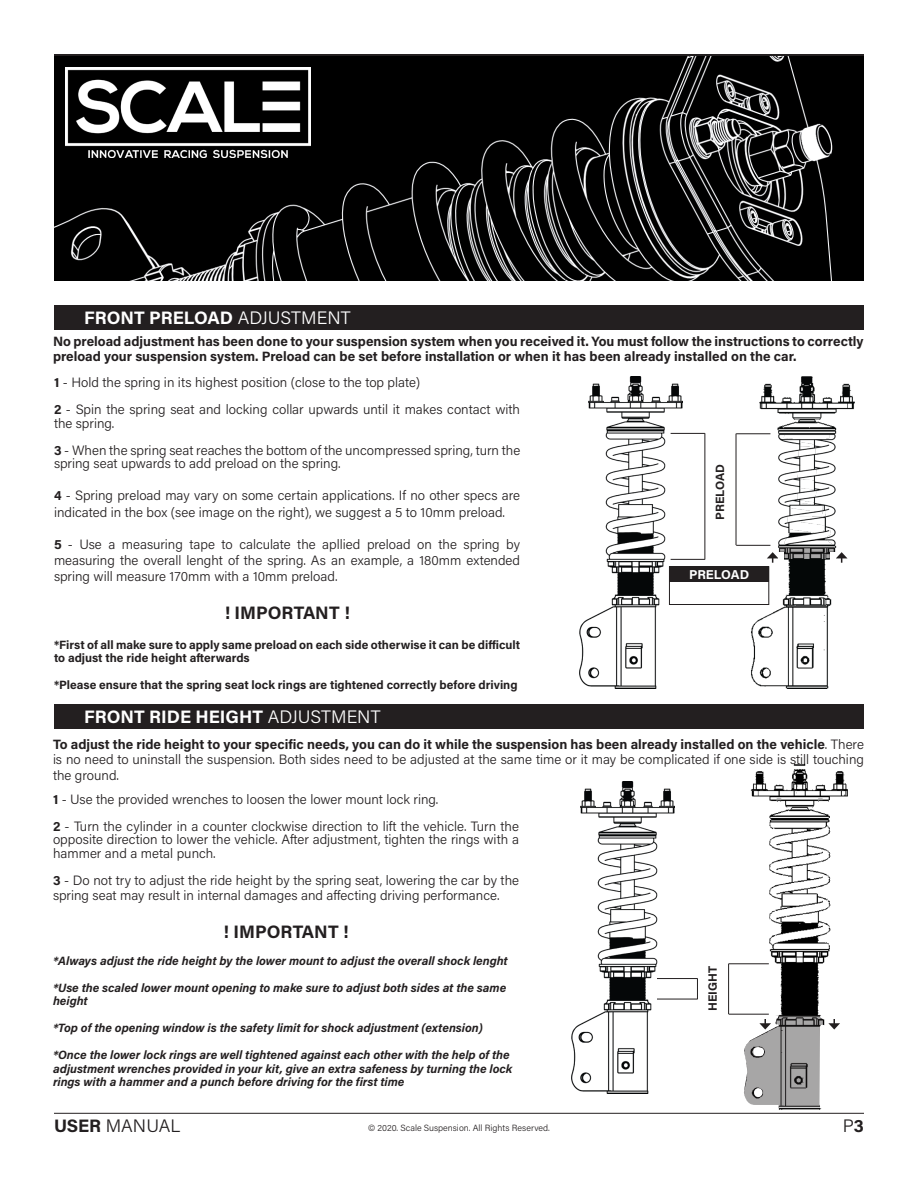
<style>
.page{position:relative;width:918px;height:1188px;background:#fff}
.page>*{position:absolute;margin:0;border:0;box-sizing:border-box;transform-origin:0 0}
.t1{font:75px "American Purpose";color:#231f20}
.t2{font:700 66px "Arial Narrow";color:#231f20}
.t3{font:30px "Arial Narrow";color:#231f20}
.t4{font:700 18px "Acumin Pro";color:#fff}
.t5{font:700 18px "Acumin Pro";color:#231f20}
.t6{font:300 18px "Acumin Pro";color:#231f20}
.t7{font:300 13.5px/13.5px "Acumin Pro";color:#231f20}
.t8{font:700 13.5px/15px "Acumin Pro";color:#231f20}
.t9{font:700 12.9px "Acumin Pro";letter-spacing:-.005em;color:#fff}
.t10{font:italic 700 12px/13.5px "Acumin Pro";color:#231f20}
.t11{font:700 12px/13.5px "Acumin Pro";color:#231f20}
.t12{font:300 9px "Acumin Pro";color:#231f20}
.t13{font:300 9px "Calibri";color:#231f20}
.s1{font-weight:300}
.s2{font-weight:700}
</style>
<div class="page">
<hr style="left:54px;top:1113px;width:810px;height:1px;background:#231f20">
<img style="left:54px;top:57px;width:810px;height:224px">
<img style="left:66px;top:67px;width:245px;height:91px">
<div style="left:54px;top:704px;width:810px;height:25px;background:#231f20"></div>
<div style="left:54px;top:305px;width:810px;height:25px;background:#231f20"></div>
<div style="left:669px;top:567px;width:100px;height:38px;border:1px solid #231f20"></div>
<div style="left:669px;top:567px;width:100px;height:15px;background:#231f20"></div>
<img style="left:579px;top:376px;width:103px;height:312px">
<img style="left:744px;top:376px;width:111px;height:312px">
<hr style="left:736px;top:434px;width:34px;height:1px;background:#231f20">
<hr style="left:671px;top:433px;width:34px;height:1px;background:#231f20">
<hr style="left:736px;top:545px;width:34px;height:1px;background:#231f20">
<hr style="left:671px;top:559px;width:34px;height:1px;background:#231f20">
<hr style="left:705px;top:433px;width:1px;height:127px;background:#231f20">
<hr style="left:736px;top:434px;width:1px;height:111px;background:#231f20">
<svg style="left:767px;top:552px;width:12px;height:11px"></svg>
<svg style="left:836px;top:552px;width:12px;height:11px"></svg>
<svg style="left:779px;top:548px;width:55px;height:10px"></svg>
<div style="left:778px;top:552px;width:5px;height:10px;background:#fff"></div>
<div style="left:831px;top:552px;width:5px;height:10px;background:#fff"></div>
<img style="left:572px;top:782px;width:103px;height:312px">
<img style="left:736px;top:764px;width:112px;height:346px">
<hr style="left:657px;top:978px;width:40px;height:1px;background:#231f20">
<hr style="left:657px;top:999px;width:40px;height:1px;background:#231f20">
<svg style="left:697px;top:978px;width:1px;height:21px"></svg>
<svg style="left:779px;top:1016px;width:40px;height:91px;background:#8f8e8e"></svg>
<svg style="left:819px;top:1013px;width:21px;height:95px"></svg>
<svg style="left:729px;top:1010px;width:50px;height:99px"></svg>
<hr style="left:729px;top:964px;width:40px;height:1px;background:#231f20">
<hr style="left:729px;top:1014px;width:40px;height:1px;background:#231f20">
<hr style="left:728px;top:964px;width:1px;height:50px;background:#231f20">
<div style="left:754px;top:1088px;width:8px;height:9px;background:#fff;border-radius:50%"></div>
<p class="t4" style="left:84px;top:305px;width:268px">FRONT PRELOAD <span class="s1">ADJUSTMENT</span></p>
<p class="t8" style="left:53px;top:333px;width:812px">No preload adjustment has been done to your suspension system when you received it. You must follow the instructions to correctly preload your suspension system. Preload can be set before installation or when it has been already installed on the car.</p>
<p class="t7" style="left:54px;top:375px;width:368px"><span class="s2">1</span> - Hold the spring in its highest position (close to the top plate)</p>
<p class="t7" style="left:54px;top:402px;width:468px"><span class="s2">2</span> - Spin the spring seat and locking collar upwards until it makes contact with the spring.</p>
<p class="t7" style="left:54px;top:443px;width:468px"><span class="s2">3</span> - When the spring seat reaches the bottom of the uncompressed spring, turn the spring seat upwards to add preload on the spring.</p>
<p class="t7" style="left:54px;top:487px;width:468px;line-height:16.2px"><span class="s2">4</span> - Spring preload may vary on some certain applications. If no other specs are indicated in the box (see image on the right), we suggest a 5 to 10mm preload.</p>
<p class="t7" style="left:54px;top:536px;width:468px;line-height:16.2px;text-align:justify"><span class="s2">5</span> - Use a measuring tape to calculate the apllied preload on the spring by measuring the overall lenght of the spring. As an example, a 180mm extended spring will measure 170mm with a 10mm preload.</p>
<p class="t5" style="left:224px;top:600px;width:127px">! IMPORTANT !</p>
<p class="t11" style="left:54px;top:637px;width:468px">*First of all make sure to apply same preload on each side otherwise it can be difficult to adjust the ride height afterwards</p>
<p class="t11" style="left:54px;top:678px;width:465px">*Please ensure that the spring seat lock rings are tightened correctly before driving</p>
<h1 class="t1" style="left:108px;top:475px;width:396px">USER MANUAL</h1>
<h2 class="t2" style="left:92px;top:525px;width:401px">USER MANUAL</h2>
<h3 class="t3" style="left:92px;top:595px;width:270px">SUBARU APPLICATION</h3>
<p class="t4" style="left:84px;top:704px;width:298px">FRONT RIDE HEIGHT <span class="s1">ADJUSTMENT</span></p>
<p class="t11" style="left:713px;top:520px;width:58px;rotate:-90deg">PRELOAD</p>
<p class="t9" style="left:689px;top:566px;width:62px">PRELOAD</p>
<p class="t7" style="left:53px;top:736px;width:812px;line-height:15.6px;text-align:justify"><span class="s2">To adjust the ride height to your specific needs, you can do it while the suspension has been already installed on the vehicle</span>. There is no need to uninstall the suspension. Both sides need to be adjusted at the same time or it may be complicated if one side is still touching the ground.</p>
<p class="t7" style="left:53px;top:792px;width:387px"><span class="s2">1</span> - Use the provided wrenches to loosen the lower mount lock ring.</p>
<p class="t7" style="left:53px;top:819px;width:468px;text-align:justify"><span class="s2">2</span> - Turn the cylinder in a counter clockwise direction to lift the vehicle. Turn the opposite direction to lower the vehicle. After adjustment, tighten the rings with a hammer and a metal punch.</p>
<p class="t7" style="left:53px;top:872px;width:468px;line-height:15px"><span class="s2">3</span> - Do not try to adjust the ride height by the spring seat, lowering the car by the spring seat may result in internal damages and affecting driving performance.</p>
<p class="t5" style="left:223px;top:919px;width:127px">! IMPORTANT !</p>
<p class="t10" style="left:53px;top:953px;width:456px">*Always adjust the ride height by the lower mount to adjust the overall shock lenght</p>
<p class="t10" style="left:53px;top:980px;width:455px">*Use the scaled lower mount opening to make sure to adjust both sides at the same height</p>
<p class="t10" style="left:53px;top:1020px;width:431px">*Top of the opening window is the safety limit for shock adjustment (extension)</p>
<p class="t10" style="left:53px;top:1047px;width:461px">*Once the lower lock rings are well tightened against each other with the help of the adjustment wrenches provided in your kit, give an extra safeness by turning the lock rings with a hammer and a punch before driving for the first time</p>
<p class="t11" style="left:705px;top:1011px;width:47px;rotate:-90deg">HEIGHT</p>
<h3 class="t6" style="left:54px;top:1114px;width:128px"><span class="s2">USER</span> MANUAL</h3>
<p class="t12" style="left:368px;top:1121px;width:183px">© 2020. Scale Suspension. All Rights Reserved.</p>
<h3 class="t6" style="left:843px;top:1114px;width:23px">P<span class="s2">3</span></h3>
<p class="t13" style="left:386px;top:1118px;width:148px">©2019. Airdynamiks. All Rights Reserved</p>
</div>
